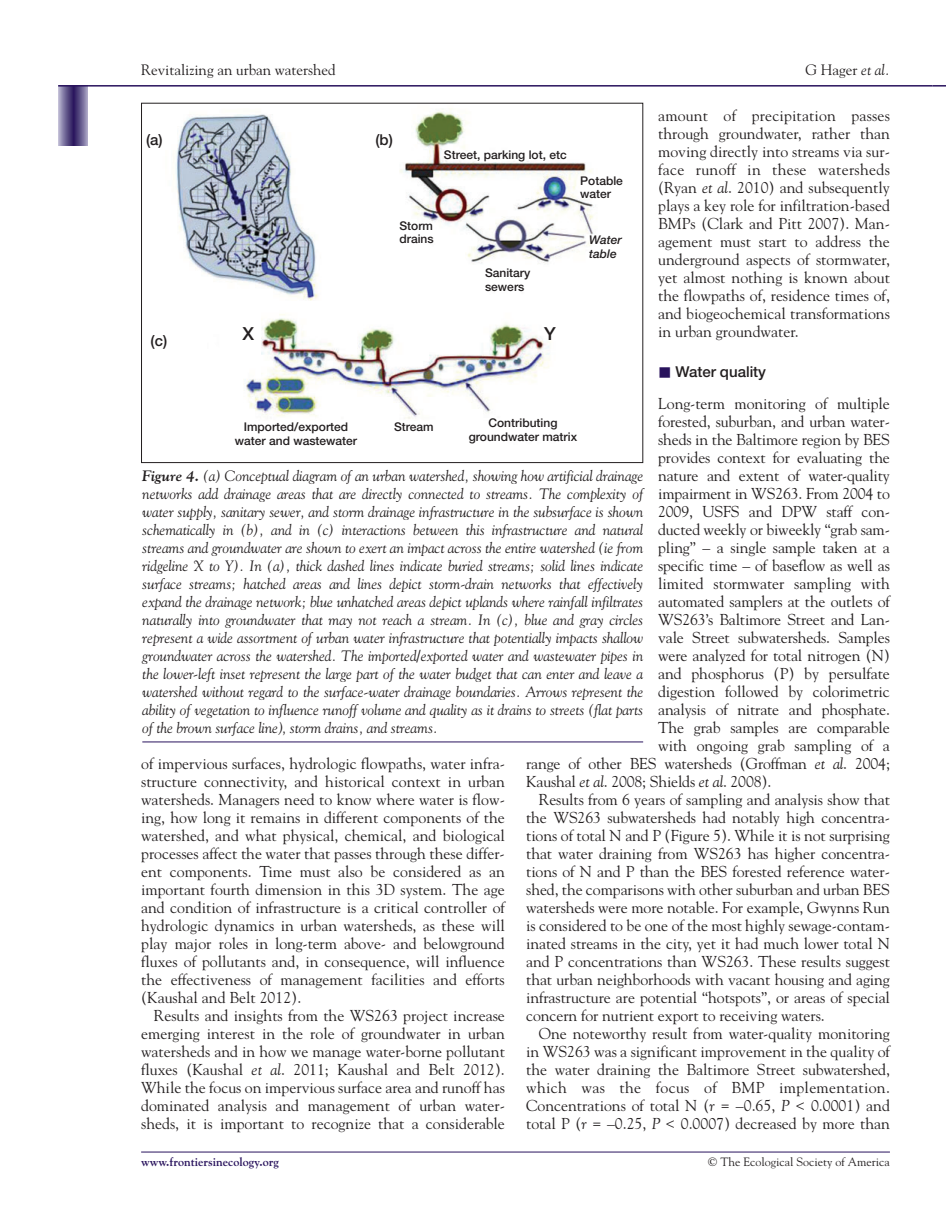
<style>
.page{position:relative;width:946px;height:1218px;background:#fff}
.page>*{position:absolute;margin:0;border:0;box-sizing:border-box;transform-origin:0 0}
.t1{font:500 18px "Helvetica Neue";color:#231f20}
.t2{font:15.75px/18px "Goudy";letter-spacing:-.005em;color:#231f20;text-align:justify}
.t3{font:15.75px "Goudy";letter-spacing:.02em;color:#231f20}
.t4{font:italic 15px/18px "Goudy";letter-spacing:-.005em;color:#231f20;text-align:justify}
.t5{font:15px "Goudy";color:#231f20}
.t6{font:500 15px "Helvetica Neue";color:#231f20}
.t7{font:500 12px/13.5px "Helvetica Neue";color:#231f20}
.t8{font:12px "Goudy";color:#231f20}
.t9{font:700 12px "Goudy";color:#29135d}
.t10{font:italic 500 12px/13.5px "Helvetica Neue";color:#231f20}
.s1{font-style:italic}
.s2{color:#29135d}
.s3{font-weight:700}
</style>
<div class="page">
<svg style="left:932px;top:85px;width:13px;height:2px"></svg>
<svg style="left:58px;top:87px;width:30px;height:58px;background:#6c6192"></svg>
<hr style="left:58px;top:85px;width:874px;height:2px;background:#29135d">
<hr style="left:141px;top:1151px;width:748px;height:1px;background:#29135d">
<hr style="left:142px;top:741px;width:501px;height:1px;background:#29135d">
<img style="left:173px;top:108px;width:421px;height:311px">
<p class="t5" style="left:141px;top:64px;width:196px">Revitalizing an urban watershed</p>
<p class="t5" style="left:805px;top:64px;width:86px">G Hager <span class="s1">et al.</span></p>
<p class="t2" style="left:658px;top:108px;width:233px">amount of precipitation passes through groundwater, rather than moving directly into streams via sur&shy;face runoff in these watersheds (Ryan <span class="s1">et al</span>. 2010) and subsequently plays a key role for infiltration-based BMPs (Clark and Pitt 2007). Man&shy;agement must start to address the underground aspects of stormwater, yet almost nothing is known about the flowpaths of, residence times of, and biogeochemical transformations in urban groundwater.</p>
<p class="t6" style="left:658px;top:367px;width:109px"><span class="s2">■</span> Water quality</p>
<p class="t2" style="left:658px;top:396px;width:233px">Long-term monitoring of multiple</p>
<p class="t2" style="left:658px;top:414px;width:233px">forested, suburban, and urban water-</p>
<p class="t2" style="left:658px;top:432px;width:233px">sheds in the Baltimore region by BES</p>
<p class="t2" style="left:658px;top:450px;width:233px">provides context for evaluating the</p>
<p class="t2" style="left:658px;top:468px;width:233px">nature and extent of water-quality</p>
<p class="t2" style="left:658px;top:486px;width:233px">impairment in WS263. From 2004 to</p>
<p class="t2" style="left:658px;top:504px;width:233px">2009, USFS and DPW staff con-</p>
<p class="t2" style="left:658px;top:522px;width:233px">ducted weekly or biweekly “grab sam-</p>
<p class="t2" style="left:658px;top:540px;width:233px">pling” – a single sample taken at a</p>
<p class="t2" style="left:658px;top:558px;width:233px">specific time – of baseflow as well as</p>
<p class="t2" style="left:658px;top:576px;width:233px">limited stormwater sampling with</p>
<p class="t2" style="left:658px;top:594px;width:233px">automated samplers at the outlets of</p>
<p class="t2" style="left:658px;top:612px;width:233px">WS263’s Baltimore Street and Lan-</p>
<p class="t2" style="left:658px;top:630px;width:233px">vale Street subwatersheds. Samples</p>
<p class="t2" style="left:658px;top:648px;width:233px">were analyzed for total nitrogen (N)</p>
<p class="t2" style="left:658px;top:666px;width:233px">and phosphorus (P) by persulfate</p>
<p class="t2" style="left:658px;top:684px;width:233px">digestion followed by colorimetric</p>
<p class="t2" style="left:658px;top:702px;width:233px">analysis of nitrate and phosphate.</p>
<p class="t2" style="left:658px;top:720px;width:233px">The grab samples are comparable</p>
<p class="t2" style="left:658px;top:738px;width:233px">with ongoing grab sampling of a</p>
<p class="t2" style="left:526px;top:756px;width:365px">range of other BES watersheds (Groffman <span class="s1">et al</span>. 2004;</p>
<p class="t2" style="left:526px;top:774px;width:247px">Kaushal <span class="s1">et al</span>. 2008; Shields <span class="s1">et al</span>. 2008).</p>
<p class="t2" style="left:539px;top:792px;width:352px">Results from 6 years of sampling and analysis show that</p>
<p class="t2" style="left:526px;top:810px;width:365px">the WS263 subwatersheds had notably high concentra-</p>
<p class="t2" style="left:526px;top:828px;width:365px">tions of total N and P (Figure 5). While it is not surprising</p>
<p class="t2" style="left:526px;top:846px;width:365px">that water draining from WS263 has higher concentra-</p>
<p class="t2" style="left:526px;top:864px;width:365px">tions of N and P than the BES forested reference water-</p>
<p class="t2" style="left:526px;top:882px;width:365px">shed, the comparisons with other suburban and urban BES</p>
<p class="t2" style="left:526px;top:900px;width:365px">watersheds were more notable. For example, Gwynns Run</p>
<p class="t2" style="left:526px;top:918px;width:365px">is considered to be one of the most highly sewage-contam-</p>
<p class="t2" style="left:526px;top:936px;width:365px">inated streams in the city, yet it had much lower total N</p>
<p class="t2" style="left:526px;top:954px;width:365px">and P concentrations than WS263. These results suggest</p>
<p class="t2" style="left:526px;top:972px;width:365px">that urban neighborhoods with vacant housing and aging</p>
<p class="t2" style="left:526px;top:990px;width:365px">infrastructure are potential “hotspots”, or areas of special</p>
<p class="t2" style="left:526px;top:1008px;width:300px">concern for nutrient export to receiving waters.</p>
<p class="t2" style="left:539px;top:1026px;width:352px">One noteworthy result from water-quality monitoring</p>
<p class="t2" style="left:526px;top:1044px;width:365px">in WS263 was a significant improvement in the quality of</p>
<p class="t2" style="left:526px;top:1062px;width:365px">the water draining the Baltimore Street subwatershed,</p>
<p class="t3" style="left:526px;top:1081px;width:365px">which was the focus of BMP implementation.</p>
<p class="t2" style="left:526px;top:1098px;width:365px">Concentrations of total N (<span class="s1">r</span> = –0.65, <span class="s1">P</span> &lt; 0.0001) and</p>
<p class="t2" style="left:526px;top:1116px;width:365px">total P (<span class="s1">r</span> = –0.25, <span class="s1">P</span> &lt; 0.0007) decreased by more than</p>
<p class="t6" style="left:146px;top:134px;width:18px">(a)</p>
<p class="t6" style="left:375px;top:134px;width:19px">(b)</p>
<p class="t7" style="left:444px;top:149px;width:124px">Street, parking lot, etc</p>
<p class="t7" style="left:580px;top:175px;width:44px">Potable water</p>
<p class="t10" style="left:589px;top:234px;width:34px">Water table</p>
<p class="t7" style="left:399px;top:220px;width:36px">Storm drains</p>
<p class="t7" style="left:485px;top:267px;width:47px">Sanitary sewers</p>
<p class="t1" style="left:242px;top:327px;width:13px">X</p>
<p class="t1" style="left:544px;top:327px;width:13px">Y</p>
<p class="t6" style="left:150px;top:335px;width:18px">(c)</p>
<p class="t7" style="left:235px;top:421px;width:124px;text-align:center">Imported/exported water and wastewater</p>
<p class="t7" style="left:469px;top:417px;width:110px;text-align:center">Contributing groundwater matrix</p>
<p class="t7" style="left:394px;top:421px;width:41px">Stream</p>
<p class="t4" style="left:142px;top:468px;width:502px"><span class="s3">Figure 4.</span> (a) Conceptual diagram of an urban watershed, showing how artificial drainage networks add drainage areas that are directly connected to streams. The complexity of water supply, sanitary sewer, and storm drainage infrastructure in the subsurface is shown schematically in (b), and in (c) interactions between this infrastructure and natural streams and groundwater are shown to exert an impact across the entire watershed (ie from ridgeline X to Y). In (a), thick dashed lines indicate buried streams; solid lines indicate surface streams; hatched areas and lines depict storm-drain networks that effectively expand the drainage network; blue unhatched areas depict uplands where rainfall infiltrates naturally into groundwater that may not reach a stream. In (c), blue and gray circles represent a wide assortment of urban water infrastructure that potentially impacts shallow groundwater across the watershed. The imported/exported water and wastewater pipes in the lower-left inset represent the large part of the water budget that can enter and leave a watershed without regard to the surface-water drainage boundaries. Arrows represent the ability of vegetation to influence runoff volume and quality as it drains to streets (flat parts of the brown surface line), storm drains, and streams.</p>
<p class="t2" style="left:141px;top:756px;width:365px">of impervious surfaces, hydrologic flowpaths, water infra&shy;structure connectivity, and historical context in urban watersheds. Managers need to know where water is flow&shy;ing, how long it remains in different components of the watershed, and what physical, chemical, and biological processes affect the water that passes through these differ&shy;ent components. Time must also be considered as an important fourth dimension in this 3D system. The age and condition of infrastructure is a critical controller of hydrologic dynamics in urban watersheds, as these will play major roles in long-term above- and belowground fluxes of pollutants and, in consequence, will influence the effectiveness of management facilities and efforts (Kaushal and Belt 2012).</p>
<p class="t2" style="left:141px;top:1008px;width:365px;text-indent:13px">Results and insights from the WS263 project increase emerging interest in the role of groundwater in urban watersheds and in how we manage water-borne pollutant fluxes (Kaushal <span class="s1">et al</span>. 2011; Kaushal and Belt 2012).<br>While the focus on impervious surface area and runoff has dominated analysis and management of urban water&shy;sheds, it is important to recognize that a considerable</p>
<p class="t9" style="left:141px;top:1157px;width:139px">www.frontiersinecology.org</p>
<p class="t8" style="left:708px;top:1157px;width:183px">© The Ecological Society of America</p>
</div>
